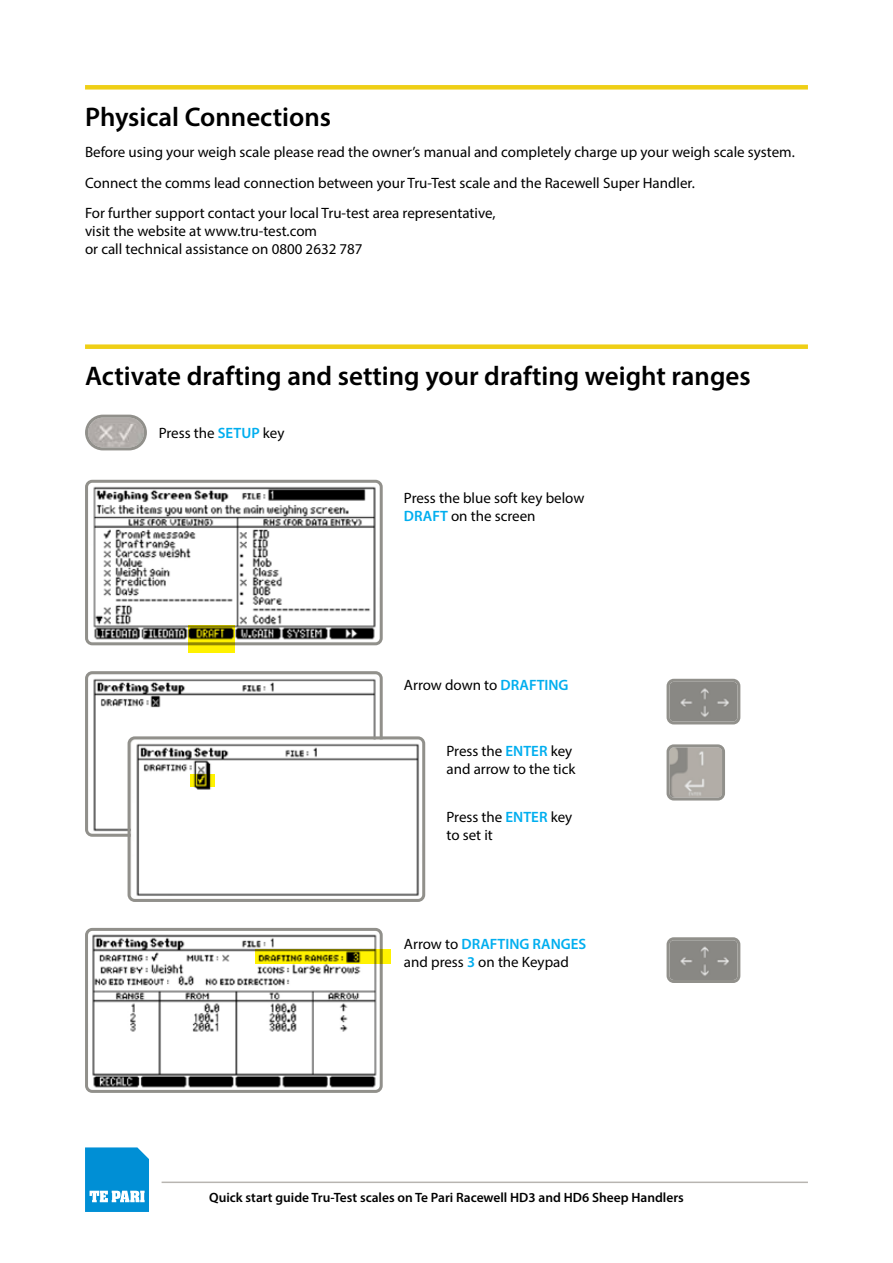
<style>
.page{position:relative;width:893px;height:1263px;background:#fff}
.page>*{position:absolute;margin:0;border:0;box-sizing:border-box;transform-origin:0 0}
.t1{font:600 27px "Myriad Pro";color:#000}
.t2{font:15px/18px "Myriad Pro";color:#000}
.t3{font:600 13.5px "Myriad Pro";color:#000}
.s1{font-weight:600;color:#00aeef}
</style>
<div class="page">
<hr style="left:162px;top:1181px;width:646px;height:2px;background:#b8b5b1">
<svg style="left:85px;top:1147px;width:64px;height:65px;background:#219dda"></svg>
<img style="left:89px;top:419px;width:54px;height:27px">
<div style="left:85px;top:415px;width:62px;height:35px;border:3px solid #91908b;border-radius:16px"></div>
<img style="left:89px;top:484px;width:290px;height:157px">
<div style="left:85px;top:480px;width:298px;height:165px;border:3px solid #91908b;border-radius:6px"></div>
<img style="left:671px;top:941px;width:65px;height:38px">
<div style="left:667px;top:937px;width:73px;height:46px;border:3px solid #91908b;border-radius:6px"></div>
<img style="left:671px;top:748px;width:50px;height:48px">
<div style="left:667px;top:744px;width:58px;height:56px;border:3px solid #91908b;border-radius:6px"></div>
<img style="left:89px;top:675px;width:290px;height:158px">
<div style="left:85px;top:671px;width:298px;height:166px;border:3px solid #91908b;border-radius:6px"></div>
<img style="left:132px;top:740px;width:289px;height:158px">
<div style="left:128px;top:736px;width:297px;height:166px;border:3px solid #91908b;border-radius:6px"></div>
<img style="left:89px;top:932px;width:290px;height:157px">
<div style="left:85px;top:928px;width:298px;height:165px;border:3px solid #91908b;border-radius:6px"></div>
<img style="left:671px;top:683px;width:65px;height:37px">
<div style="left:667px;top:679px;width:73px;height:45px;border:3px solid #91908b;border-radius:6px"></div>
<svg style="left:190px;top:774px;width:25px;height:13px"></svg>
<svg style="left:188px;top:625px;width:46px;height:28px"></svg>
<svg style="left:256px;top:949px;width:135px;height:14px;background:#b8ae00"></svg>
<div style="left:85px;top:85px;width:723px;height:5px;background:#efcf16"></div>
<div style="left:85px;top:344px;width:723px;height:5px;background:#efcf16"></div>
<h1 class="t1" style="left:85px;top:100px;width:248px">Physical Connections</h1>
<p class="t2" style="left:85px;top:136px;width:711px;line-height:30.8px">Before using your weigh scale please read the owner’s manual and completely charge up your weigh scale system.<br>Connect the comms lead connection between your Tru-Test scale and the Racewell Super Handler.<br>For further support contact your local Tru-test area representative,</p>
<p class="t2" style="left:85px;top:222px;width:279px">visit the website at www.tru-test.com<br>or call technical assistance on 0800 2632 787</p>
<h1 class="t1" style="left:85px;top:358px;width:667px">Activate drafting and setting your drafting weight ranges</h1>
<p class="t2" style="left:159px;top:424px;width:127px">Press the <span class="s1">SETUP</span> key</p>
<p class="t2" style="left:404px;top:488px;width:182px">Press the blue soft key below<br><span class="s1">DRAFT</span> on the screen</p>
<p class="t2" style="left:404px;top:676px;width:166px">Arrow down to <span class="s1">DRAFTING</span></p>
<p class="t2" style="left:446px;top:741px;width:130px">Press the <span class="s1">ENTER</span> key and arrow to the tick</p>
<p class="t2" style="left:446px;top:808px;width:127px">Press the <span class="s1">ENTER</span> key to set it</p>
<p class="t2" style="left:404px;top:934px;width:184px">Arrow to <span class="s1">DRAFTING RANGES </span>and press <span class="s1">3</span> on the Keypad</p>
<p class="t3" style="left:209px;top:1188px;width:476px">Quick start guide Tru-Test scales on Te Pari Racewell HD3 and HD6 Sheep Handlers</p>
</div>
